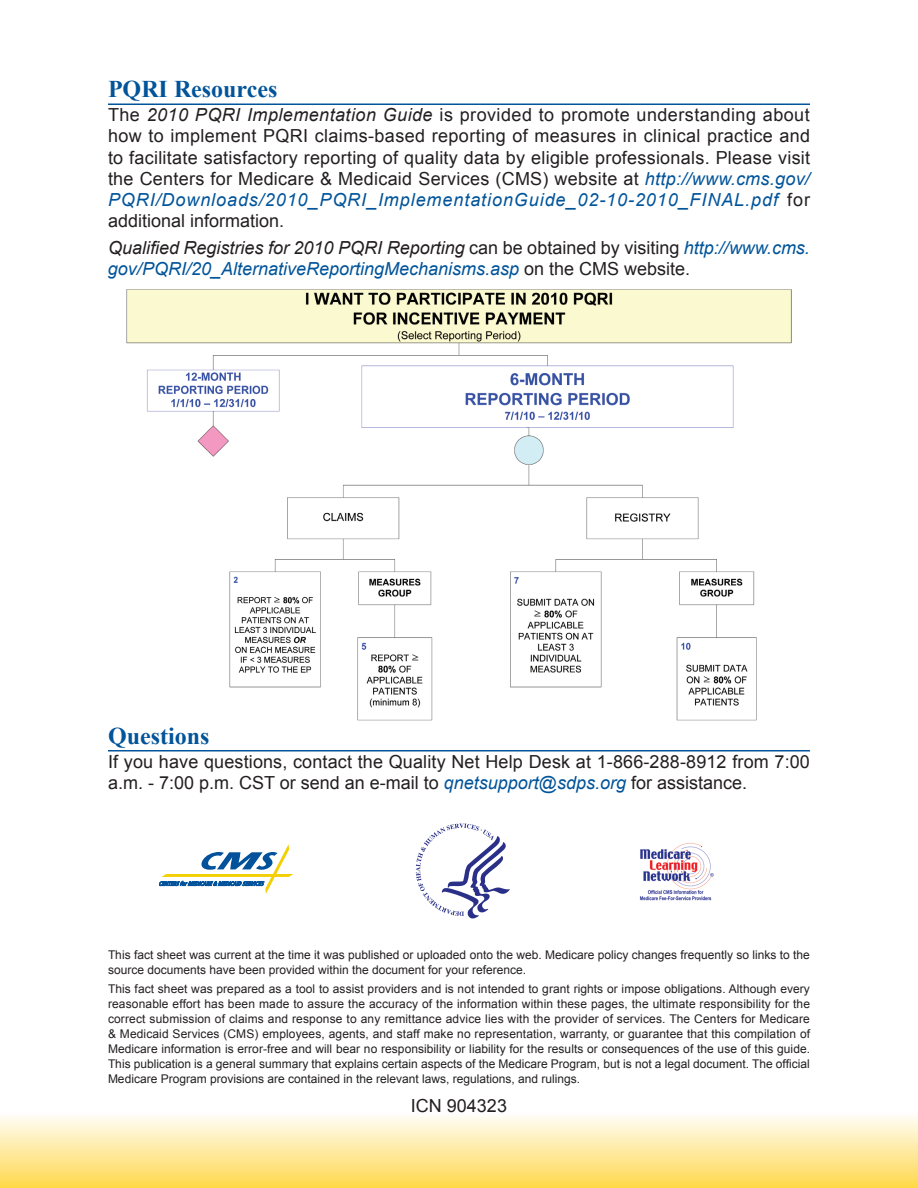
<style>
.page{position:relative;width:918px;height:1188px;background:#fff}
.page>*{position:absolute;margin:0;border:0;box-sizing:border-box;transform-origin:0 0}
.Header1{font:700 24px "Times New Roman";color:#01549a}
.Main_Body{font:18px/21px "Arial";letter-spacing:.005em;color:#231f20;text-align:justify}
.Main_Body-2{font:italic 18px/21px "Arial";color:#01549a}
.Disclaimer{font:12px/15px "Arial";color:#231f20}
.s1{font-style:italic}
.s2{font-style:italic;color:#01549a}
.s3{color:#231f20}
.s4{font-style:normal;color:#231f20}
</style>
<div class="page">
<div style="left:0;top:1112px;width:918px;height:76px;background:linear-gradient(to bottom,#fefefd,#ffd94d)"></div>
<hr style="left:108px;top:104px;width:702px;height:1px;background:#01549a">
<hr style="left:108px;top:750px;width:702px;height:2px;background:#01549a">
<img style="left:127px;top:289px;width:664px;height:432px">
<svg style="left:159px;top:844px;width:134px;height:50px"></svg>
<svg style="left:416px;top:824px;width:94px;height:95px"></svg>
<img style="left:639px;top:843px;width:75px;height:58px">
<p class="Header1" style="left:108px;top:73px;width:171px">PQRI Resources</p>
<p class="Main_Body" style="left:108px;top:105px;width:704px">The <span class="s1">2010 PQRI Implementation Guide</span> is provided to promote understanding about how to implement PQRI claims-based reporting of measures in clinical practice and to facilitate satisfactory reporting of quality data by eligible professionals. Please visit the Centers for Medicare &amp; Medicaid Services (CMS) website at <span class="s2">http://www.cms.gov/ PQRI/Downloads/2010_PQRI_ImplementationGuide_02-10-2010_FINAL.pdf</span> for additional information.</p>
<p class="Main_Body-2" style="left:108px;top:237px;width:704px"><span class="s3">Qualified Registries for 2010 PQRI Reporting</span> <span class="s4">can be obtained by visiting</span> http://www.cms. gov/PQRI/20_AlternativeReportingMechanisms.asp <span class="s4">on the CMS website.</span></p>
<p class="Header1" style="left:108px;top:719px;width:103px">Questions</p>
<p class="Main_Body" style="left:108px;top:752px;width:703px">If you have questions, contact the Quality Net Help Desk at 1-866-288-8912 from 7:00 a.m. - 7:00 p.m. CST or send an e-mail to <span class="s2">qnetsupport@sdps.org</span> for assistance.</p>
<p class="Disclaimer" style="left:108px;top:948px;width:703px">This fact sheet was current at the time it was published or uploaded onto the web. Medicare policy changes frequently so links to the source documents have been provided within the document for your reference.</p>
<p class="Disclaimer" style="left:108px;top:981px;width:704px;text-align:justify">This fact sheet was prepared as a tool to assist providers and is not intended to grant rights or impose obligations. Although every reasonable effort has been made to assure the accuracy of the information within these pages, the ultimate responsibility for the correct submission of claims and response to any remittance advice lies with the provider of services. The Centers for Medicare &amp; Medicaid Services (CMS) employees, agents, and staff make no representation, warranty, or guarantee that this compilation of Medicare information is error-free and will bear no responsibility or liability for the results or consequences of the use of this guide.<br>This publication is a general summary that explains certain aspects of the Medicare Program, but is not a legal document. The official Medicare Program provisions are contained in the relevant laws, regulations, and rulings.</p>
<p class="Main_Body" style="left:411px;top:1095px;width:98px">ICN 904323</p>
</div>
